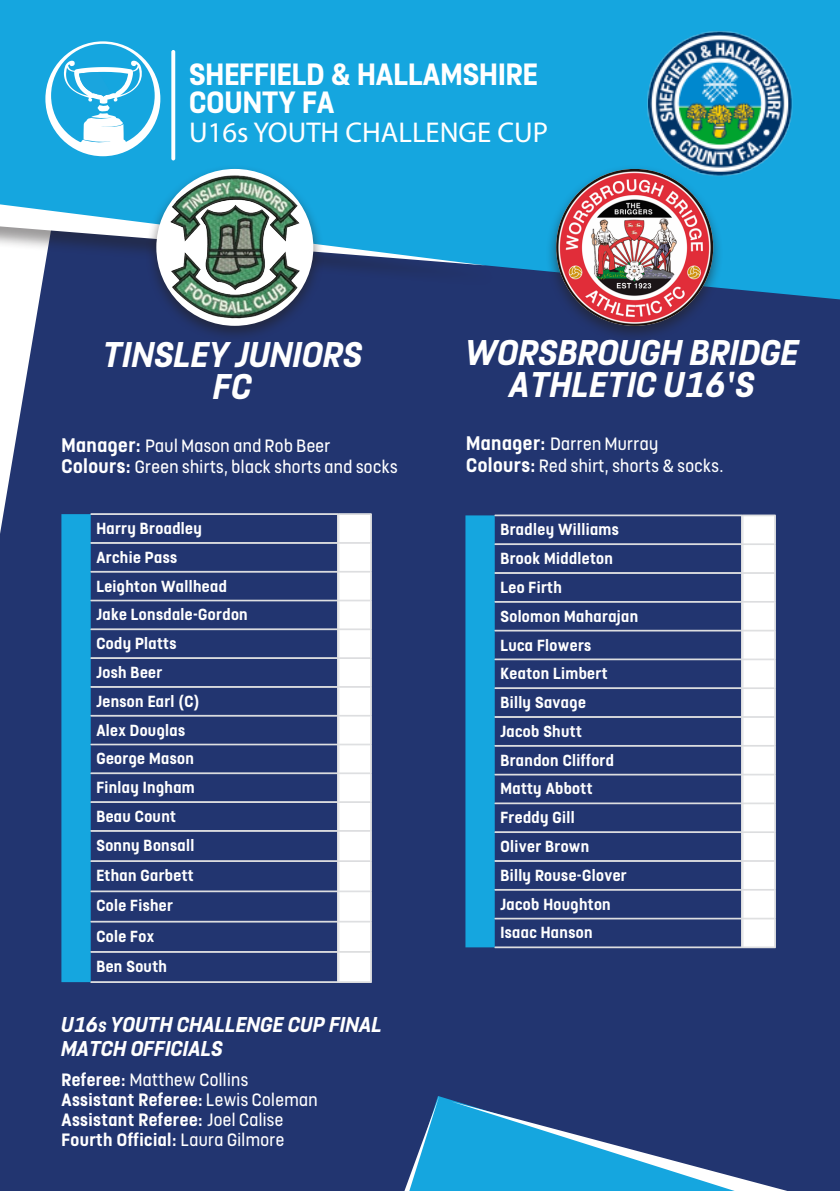
<style>
.page{position:relative;width:840px;height:1191px;background:#fff}
.page>*{position:absolute;margin:0;border:0;box-sizing:border-box;transform-origin:0 0}
.t1{font:italic 700 40px/32px "FS Dillon";color:#fff;text-align:center}
.t2{font:700 34.4px/28.6px "FS Dillon";color:#fff}
.t3{font:28.8px "Myriad Pro";color:#fff}
.t4{font:italic 700 24px "FS Dillon";color:#fff}
.t5{font:20px "FS Dillon";letter-spacing:.02em;color:#fff}
.t6{font:700 20px "FS Dillon";letter-spacing:.02em;color:#fff}
.t7{font:700 18px "FS Dillon";letter-spacing:.02em;color:#fff}
.s1{font-weight:700;font-size:22px}
.s2{font-size:16.8px}
.s3{font-weight:700}
.s4{font-weight:400}
</style>
<div class="page">
<div style="left:0;top:299px;width:839px;height:892px;background:#223570"></div>
<div style="left:0;top:0;width:839px;height:299px;background:#15a6df"></div>
<div style="left:0;top:165px;width:498px;height:122px;background:#231f20;opacity:.45"></div>
<svg style="left:0;top:204px;width:485px;height:61px"></svg>
<svg style="left:404px;top:1095px;width:383px;height:96px;background:#2c72a8"></svg>
<svg style="left:61px;top:514px;width:30px;height:468px;background:#15a1da"></svg>
<hr style="left:91px;top:513px;width:247px;height:1px;background:#dcdddf">
<hr style="left:91px;top:514px;width:247px;height:1px;background:#dcdddf">
<hr style="left:338px;top:513px;width:33px;height:1px;background:#dcdddf">
<hr style="left:91px;top:542px;width:247px;height:1px;background:#dcdddf">
<hr style="left:91px;top:543px;width:247px;height:1px;background:#dcdddf">
<hr style="left:91px;top:571px;width:247px;height:1px;background:#dcdddf">
<hr style="left:91px;top:572px;width:247px;height:1px;background:#dcdddf">
<hr style="left:91px;top:600px;width:247px;height:1px;background:#dcdddf">
<hr style="left:91px;top:628px;width:247px;height:1px;background:#dcdddf">
<hr style="left:91px;top:629px;width:247px;height:1px;background:#dcdddf">
<hr style="left:91px;top:657px;width:247px;height:1px;background:#dcdddf">
<hr style="left:91px;top:658px;width:247px;height:1px;background:#dcdddf">
<hr style="left:91px;top:686px;width:247px;height:1px;background:#dcdddf">
<hr style="left:91px;top:687px;width:247px;height:1px;background:#dcdddf">
<hr style="left:91px;top:715px;width:247px;height:1px;background:#dcdddf">
<hr style="left:91px;top:744px;width:247px;height:1px;background:#dcdddf">
<hr style="left:91px;top:772px;width:247px;height:1px;background:#dcdddf">
<hr style="left:91px;top:773px;width:247px;height:1px;background:#dcdddf">
<hr style="left:91px;top:801px;width:247px;height:1px;background:#dcdddf">
<hr style="left:91px;top:802px;width:247px;height:1px;background:#dcdddf">
<hr style="left:91px;top:830px;width:247px;height:1px;background:#dcdddf">
<hr style="left:91px;top:831px;width:247px;height:1px;background:#dcdddf">
<hr style="left:91px;top:860px;width:247px;height:1px;background:#dcdddf">
<hr style="left:91px;top:861px;width:247px;height:1px;background:#dcdddf">
<hr style="left:91px;top:890px;width:247px;height:1px;background:#dcdddf">
<hr style="left:91px;top:891px;width:247px;height:1px;background:#dcdddf">
<hr style="left:91px;top:921px;width:247px;height:1px;background:#dcdddf">
<hr style="left:91px;top:951px;width:247px;height:1px;background:#dcdddf">
<hr style="left:91px;top:952px;width:247px;height:1px;background:#dcdddf">
<hr style="left:91px;top:981px;width:247px;height:1px;background:#dcdddf">
<hr style="left:91px;top:982px;width:247px;height:1px;background:#dcdddf">
<hr style="left:338px;top:982px;width:33px;height:1px;background:#dcdddf">
<svg style="left:337px;top:514px;width:35px;height:468px"></svg>
<div style="left:465px;top:515px;width:29px;height:432px;background:#15a6df"></div>
<hr style="left:494px;top:515px;width:247px;height:1px;background:#dcdddf">
<hr style="left:494px;top:543px;width:247px;height:1px;background:#dcdddf">
<hr style="left:494px;top:544px;width:247px;height:1px;background:#dcdddf">
<hr style="left:494px;top:572px;width:247px;height:1px;background:#dcdddf">
<hr style="left:494px;top:573px;width:247px;height:1px;background:#dcdddf">
<hr style="left:494px;top:601px;width:247px;height:1px;background:#dcdddf">
<hr style="left:494px;top:602px;width:247px;height:1px;background:#dcdddf">
<hr style="left:494px;top:630px;width:247px;height:1px;background:#dcdddf">
<hr style="left:494px;top:658px;width:247px;height:1px;background:#dcdddf">
<hr style="left:494px;top:659px;width:247px;height:1px;background:#dcdddf">
<hr style="left:494px;top:687px;width:247px;height:1px;background:#dcdddf">
<hr style="left:494px;top:688px;width:247px;height:1px;background:#dcdddf">
<hr style="left:494px;top:716px;width:247px;height:1px;background:#dcdddf">
<hr style="left:494px;top:717px;width:247px;height:1px;background:#dcdddf">
<hr style="left:494px;top:745px;width:247px;height:1px;background:#dcdddf">
<hr style="left:494px;top:746px;width:247px;height:1px;background:#dcdddf">
<hr style="left:494px;top:774px;width:247px;height:1px;background:#dcdddf">
<hr style="left:494px;top:802px;width:247px;height:1px;background:#dcdddf">
<hr style="left:494px;top:803px;width:247px;height:1px;background:#dcdddf">
<hr style="left:494px;top:831px;width:247px;height:1px;background:#dcdddf">
<hr style="left:494px;top:832px;width:247px;height:1px;background:#dcdddf">
<hr style="left:494px;top:860px;width:247px;height:1px;background:#dcdddf">
<hr style="left:494px;top:861px;width:247px;height:1px;background:#dcdddf">
<hr style="left:494px;top:889px;width:247px;height:1px;background:#dcdddf">
<hr style="left:494px;top:918px;width:247px;height:1px;background:#dcdddf">
<hr style="left:494px;top:946px;width:247px;height:1px;background:#dcdddf">
<hr style="left:494px;top:947px;width:247px;height:1px;background:#dcdddf">
<hr style="left:741px;top:947px;width:34px;height:1px;background:#dcdddf">
<svg style="left:740px;top:515px;width:35px;height:432px"></svg>
<div style="left:145px;top:164px;width:179px;height:178px;background:#231f20;opacity:.58"></div>
<div style="left:156px;top:169px;width:157px;height:157px;background:#fff;border-radius:50%"></div>
<img style="left:168px;top:174px;width:133px;height:147px">
<div style="left:545px;top:164px;width:178px;height:178px;background:#231f20;opacity:.58"></div>
<img style="left:556px;top:169px;width:156px;height:157px;border-radius:78px">
<svg style="left:171px;top:50px;width:4px;height:110px"></svg>
<svg style="left:45px;top:41px;width:115px;height:115px"></svg>
<img style="left:641px;top:26px;width:153px;height:153px">
<p class="t2" style="left:189px;top:57px;width:350px">SHEFFIELD &amp; HALLAMSHIRE<br>COUNTY FA</p>
<p class="t3" style="left:189px;top:115px;width:360px">U16s YOUTH CHALLENGE CUP</p>
<p class="t1" style="left:103px;top:335px;width:260px">TINSLEY JUNIORS<br>FC</p>
<p class="t1" style="left:465px;top:333px;width:335px">WORSBROUGH BRIDGE</p>
<p class="t1" style="left:509px;top:365px;width:246px">ATHLETIC U16’S</p>
<p class="t5" style="left:61px;top:432px;width:270px"><span class="s1">Manager:</span> Paul Mason and Rob Beer</p>
<p class="t5" style="left:61px;top:454px;width:337px"><span class="s1">Colours:</span> Green shirts, black shorts and socks</p>
<p class="t7" style="left:96px;top:515px;width:107px">Harry Broadley</p>
<p class="t7" style="left:96px;top:544px;width:82px">Archie Pass</p>
<p class="t7" style="left:96px;top:573px;width:132px">Leighton Wallhead</p>
<p class="t7" style="left:96px;top:602px;width:153px">Jake Lonsdale-Gordon</p>
<p class="t7" style="left:96px;top:630px;width:82px">Cody Platts</p>
<p class="t7" style="left:96px;top:659px;width:67px">Josh Beer</p>
<p class="t7" style="left:96px;top:688px;width:105px">Jenson Earl (C)</p>
<p class="t7" style="left:96px;top:717px;width:90px">Alex Douglas</p>
<p class="t7" style="left:96px;top:745px;width:99px">George Mason</p>
<p class="t7" style="left:96px;top:774px;width:100px">Finlay Ingham</p>
<p class="t7" style="left:96px;top:803px;width:81px">Beau Count</p>
<p class="t7" style="left:96px;top:832px;width:99px">Sonny Bonsall</p>
<p class="t7" style="left:96px;top:862px;width:99px">Ethan Garbett</p>
<p class="t7" style="left:96px;top:892px;width:78px">Cole Fisher</p>
<p class="t7" style="left:96px;top:923px;width:59px">Cole Fox</p>
<p class="t7" style="left:96px;top:953px;width:72px">Ben South</p>
<p class="t4" style="left:61px;top:1007px;width:322px">U16<span class="s2">s</span> YOUTH CHALLENGE CUP FINAL</p>
<p class="t4" style="left:61px;top:1031px;width:163px">MATCH OFFICIALS</p>
<p class="t5" style="left:61px;top:1066px;width:188px"><span class="s3">Referee:</span> Matthew Collins</p>
<p class="t6" style="left:61px;top:1085px;width:257px">Assistant Referee: <span class="s4">Lewis Coleman</span></p>
<p class="t6" style="left:61px;top:1105px;width:223px">Assistant Referee: <span class="s4">Joel Calise</span></p>
<p class="t6" style="left:61px;top:1125px;width:224px">Fourth Official: <span class="s4">Laura Gilmore</span></p>
<p class="t5" style="left:466px;top:431px;width:193px"><span class="s1">Manager:</span> Darren Murray</p>
<p class="t5" style="left:466px;top:452px;width:259px"><span class="s1">Colours:</span> Red shirt, shorts &amp; socks.</p>
<p class="t7" style="left:500px;top:516px;width:120px">Bradley Williams</p>
<p class="t7" style="left:500px;top:545px;width:114px">Brook Middleton</p>
<p class="t7" style="left:500px;top:574px;width:63px">Leo Firth</p>
<p class="t7" style="left:500px;top:603px;width:139px">Solomon Maharajan</p>
<p class="t7" style="left:500px;top:632px;width:92px">Luca Flowers</p>
<p class="t7" style="left:500px;top:660px;width:108px">Keaton Limbert</p>
<p class="t7" style="left:500px;top:689px;width:87px">Billy Savage</p>
<p class="t7" style="left:500px;top:718px;width:83px">Jacob Shutt</p>
<p class="t7" style="left:500px;top:747px;width:115px">Brandon Clifford</p>
<p class="t7" style="left:500px;top:776px;width:93px">Matty Abbott</p>
<p class="t7" style="left:500px;top:804px;width:76px">Freddy Gill</p>
<p class="t7" style="left:500px;top:833px;width:90px">Oliver Brown</p>
<p class="t7" style="left:500px;top:862px;width:128px">Billy Rouse-Glover</p>
<p class="t7" style="left:500px;top:891px;width:112px">Jacob Houghton</p>
<p class="t7" style="left:500px;top:919px;width:93px">Isaac Hanson</p>
</div>
